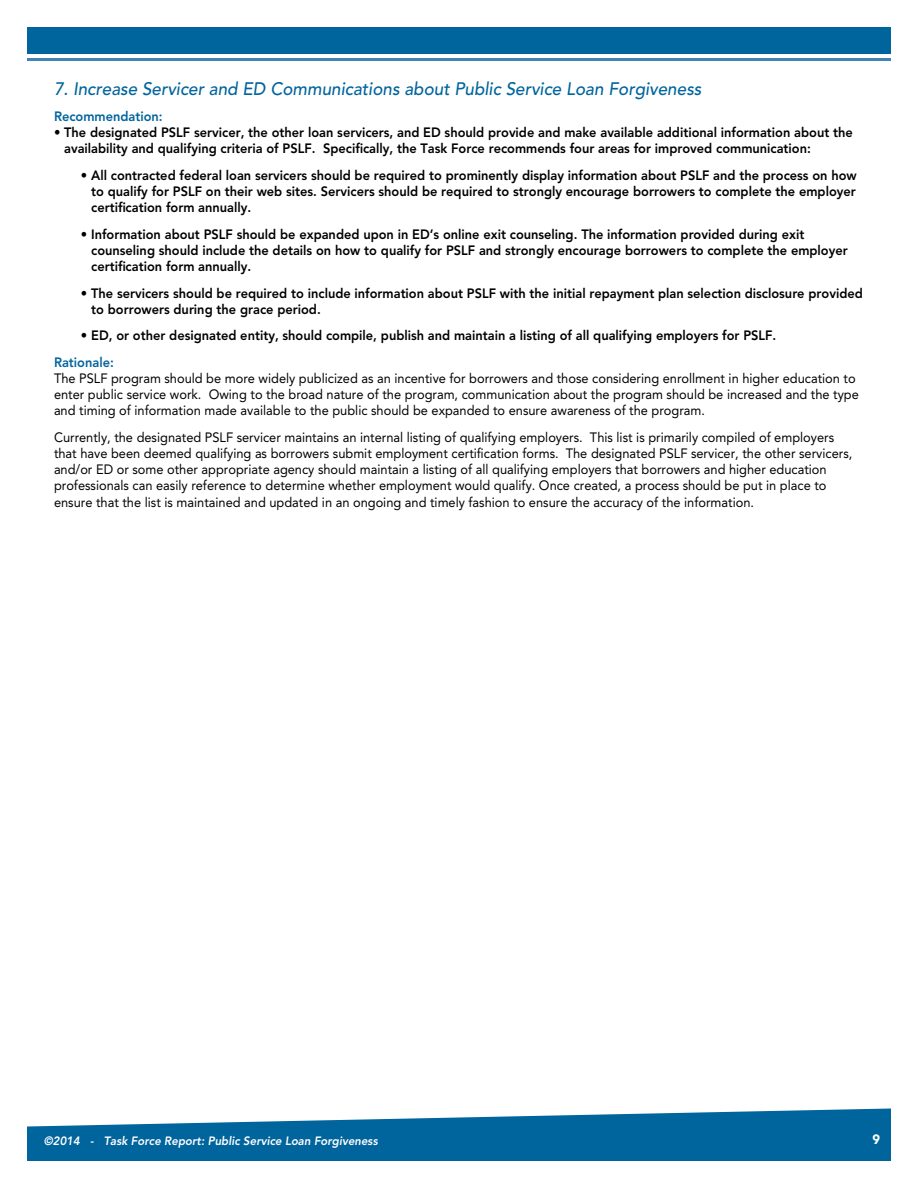
<style>
.page{position:relative;width:918px;height:1188px;background:#fff}
.page>*{position:absolute;margin:0;border:0;box-sizing:border-box;transform-origin:0 0}
.t1{font:italic 500 18px "Avenir LT Std";color:#00649d;scale:.95 1}
.t2{font:800 13.5px/16.2px "Avenir LT Std";color:#000;scale:.95 1}
.t3{font:13.5px/16.2px "Avenir LT Std";color:#000;scale:.95 1}
.t4{font:800 13.5px "Avenir LT Std";color:#00649d;scale:.95 1}
.t5{font:900 13.5px "Avenir LT Std";color:#fff;scale:.95 1}
.t6{font:italic 800 12px "Avenir LT Std";color:#fff;scale:.95 1}
</style>
<div class="page">
<div style="left:27px;top:27px;width:864px;height:27px;background:#00649d"></div>
<hr style="left:27px;top:58px;width:864px;height:3px;background:#4383b3">
<svg style="left:27px;top:1108px;width:864px;height:26px"></svg>
<div style="left:27px;top:1134px;width:864px;height:27px;background:#00649d"></div>
<h1 class="t1" style="left:54px;top:78px;width:683px">7. Increase Servicer and ED Communications about Public Service Loan Forgiveness</h1>
<p class="t4" style="left:54px;top:108px;width:116px">Recommendation:</p>
<p class="t2" style="left:64px;top:125px;width:832px;text-indent:-10px">• The designated PSLF servicer, the other loan servicers, and ED should provide and make available additional information about the availability and qualifying criteria of PSLF. Specifically, the Task Force recommends four areas for improved communication:</p>
<p class="t2" style="left:91px;top:167px;width:807px;text-align:justify;text-indent:-10px">• All contracted federal loan servicers should be required to prominently display information about PSLF and the process on how to qualify for PSLF on their web sites. Servicers should be required to strongly encourage borrowers to complete the employer certification form annually.</p>
<p class="t2" style="left:91px;top:226px;width:798px;text-indent:-10px">• Information about PSLF should be expanded upon in ED’s online exit counseling. The information provided during exit counseling should include the details on how to qualify for PSLF and strongly encourage borrowers to complete the employer certification form annually.</p>
<p class="t2" style="left:91px;top:285px;width:814px;text-indent:-10px">• The servicers should be required to include information about PSLF with the initial repayment plan selection disclosure provided to borrowers during the grace period.</p>
<p class="t2" style="left:81px;top:328px;width:734px">• ED, or other designated entity, should compile, publish and maintain a listing of all qualifying employers for PSLF.</p>
<p class="t4" style="left:54px;top:354px;width:65px">Rationale:</p>
<p class="t3" style="left:54px;top:370px;width:849px">The PSLF program should be more widely publicized as an incentive for borrowers and those considering enrollment in higher education to enter public service work. Owing to the broad nature of the program, communication about the program should be increased and the type and timing of information made available to the public should be expanded to ensure awareness of the program.</p>
<p class="t3" style="left:54px;top:429px;width:842px">Currently, the designated PSLF servicer maintains an internal listing of qualifying employers. This list is primarily compiled of employers that have been deemed qualifying as borrowers submit employment certification forms. The designated PSLF servicer, the other servicers, and/or ED or some other appropriate agency should maintain a listing of all qualifying employers that borrowers and higher education professionals can easily reference to determine whether employment would qualify. Once created, a process should be put in place to ensure that the list is maintained and updated in an ongoing and timely fashion to ensure the accuracy of the information.</p>
<p class="t6" style="left:44px;top:1133px;width:353px">©2014 - Task Force Report: Public Service Loan Forgiveness</p>
<p class="t5" style="left:873px;top:1131px;width:9px">9</p>
</div>
